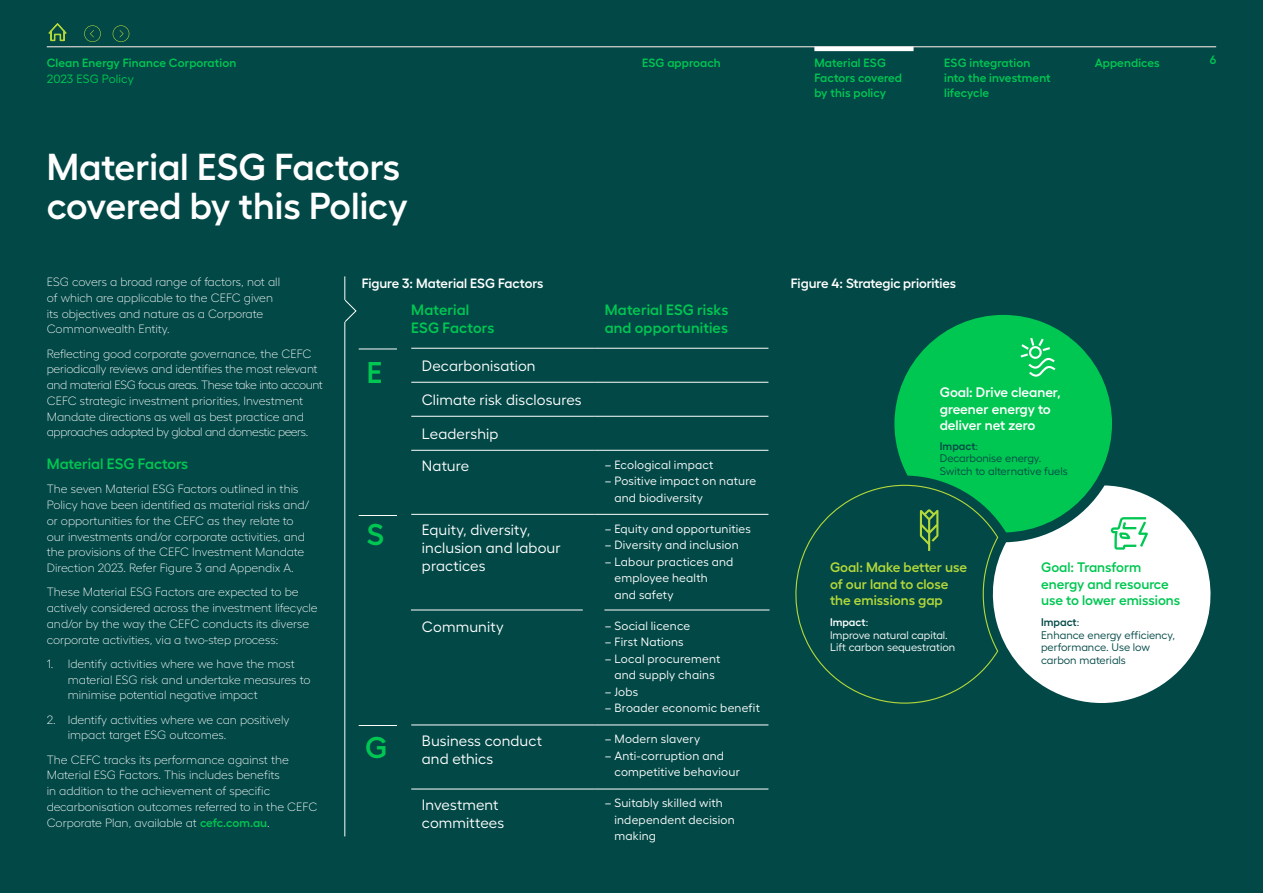
<style>
.page{position:relative;width:1263px;height:893px;background:#014846}
.page>*{position:absolute;margin:0;border:0;box-sizing:border-box;transform-origin:0 0}
.Heading_Lvl_1{font:600 37.5px/39px "Hellix";color:#fff}
._01_heading_lvl_1{font:600 30px "Hellix";color:#00c752}
.document_number{font:15px/18px "Hellix";letter-spacing:.005em;color:#fff}
.document_number-2{font:600 15px/18px "Hellix";letter-spacing:.01em;color:#00c752}
.Body_Copy{font:600 15px "Hellix";color:#00c752}
.t1{font:600 13.8px/16.5px "Hellix";color:#00c752}
.t2{font:600 13.8px/16.5px "Hellix";color:#b3d83a}
.t3{font:600 13.8px/16.5px "Hellix";color:#fff}
._01_heading_lvl_1-2{font:600 13.5px "Hellix";letter-spacing:-.01em;color:#fff}
.Heading_Lvl_infographics{font:600 13.5px "Hellix";color:#fff}
.Body_Copy-2{font:300 12px/15.8px "Hellix";color:#fff}
.document_number-3{font:12px/16.5px "Hellix";letter-spacing:.015em;color:#fff}
.Body_Copy-3{font:300 12px/15.8px "Hellix";letter-spacing:-.02em;color:#fff}
.t4{font:600 12px/15px "Hellix";letter-spacing:.01em;color:#00c752}
.t5{font:12px "Hellix";letter-spacing:.01em;color:#00c752}
.t6{font:11.1px/12.5px "Hellix";color:#014846}
.t7{font:11.1px/12.5px "Hellix";color:#fff}
.s1{font-weight:600;color:#00c752}
.s2{font-weight:600}
</style>
<div class="page">
<hr style="left:344px;top:322px;width:1px;height:514px;background:#fff">
<svg style="left:344px;top:276px;width:13px;height:47px"></svg>
<svg style="left:113px;top:25px;width:16px;height:17px"></svg>
<svg style="left:84px;top:25px;width:17px;height:17px"></svg>
<svg style="left:48px;top:23px;width:19px;height:18px"></svg>
<svg style="left:999px;top:486px;width:212px;height:217px;fill:#fff"></svg>
<svg style="left:894px;top:315px;width:218px;height:217px;fill:#00c752"></svg>
<svg style="left:795px;top:484px;width:204px;height:220px"></svg>
<svg style="left:920px;top:509px;width:18px;height:42px"></svg>
<svg style="left:1020px;top:338px;width:35px;height:39px"></svg>
<svg style="left:1111px;top:517px;width:37px;height:33px"></svg>
<svg style="left:411px;top:381px;width:357px;height:408px"></svg>
<hr style="left:411px;top:382px;width:183px;height:1px;background:#fff">
<hr style="left:594px;top:382px;width:174px;height:1px;background:#fff">
<hr style="left:411px;top:416px;width:183px;height:1px;background:#fff">
<hr style="left:594px;top:416px;width:174px;height:1px;background:#fff">
<hr style="left:411px;top:450px;width:183px;height:1px;background:#fff">
<hr style="left:594px;top:450px;width:174px;height:1px;background:#fff">
<hr style="left:411px;top:348px;width:183px;height:1px;background:#fff">
<hr style="left:594px;top:348px;width:174px;height:1px;background:#fff">
<hr style="left:411px;top:514px;width:183px;height:1px;background:#fff">
<hr style="left:594px;top:514px;width:174px;height:1px;background:#fff">
<hr style="left:411px;top:725px;width:183px;height:1px;background:#fff">
<hr style="left:594px;top:725px;width:174px;height:1px;background:#fff">
<hr style="left:411px;top:789px;width:183px;height:1px;background:#fff">
<hr style="left:594px;top:789px;width:174px;height:1px;background:#fff">
<hr style="left:47px;top:46px;width:1169px;height:1px;background:#ebe2db">
<hr style="left:411px;top:610px;width:172px;height:1px;background:#fff">
<hr style="left:604px;top:610px;width:165px;height:1px;background:#fff">
<hr style="left:359px;top:515px;width:38px;height:1px;background:#fff">
<hr style="left:359px;top:725px;width:38px;height:1px;background:#fff">
<hr style="left:359px;top:349px;width:38px;height:1px;background:#fff">
<hr style="left:814px;top:47px;width:99px;height:4px;background:#fff">
<p class="t4" style="left:47px;top:54px;width:191px">Clean Energy Finance Corporation</p>
<p class="t5" style="left:47px;top:70px;width:89px">2023 ESG Policy</p>
<p class="Heading_Lvl_1" style="left:47px;top:143px;width:363px">Material ESG Factors covered by this Policy</p>
<p class="t4" style="left:642px;top:54px;width:80px">ESG approach</p>
<p class="t4" style="left:944px;top:54px;width:88px">ESG integration</p>
<p class="t4" style="left:1210px;top:51px;width:8px">6</p>
<p class="t4" style="left:944px;top:69px;width:108px">into the investment lifecycle</p>
<p class="t4" style="left:814px;top:54px;width:73px">Material ESG</p>
<p class="t4" style="left:1095px;top:54px;width:67px">Appendices</p>
<p class="t4" style="left:814px;top:69px;width:89px">Factors covered by this policy</p>
<p class="Body_Copy-2" style="left:47px;top:273px;width:235px">ESG covers a broad range of factors, not all of which are applicable to the CEFC given its objectives and nature as a Corporate Commonwealth Entity.</p>
<p class="Body_Copy-3" style="left:47px;top:344px;width:278px">Reflecting good corporate governance, the CEFC periodically reviews and identifies the most relevant and material ESG focus areas. These take into account CEFC strategic investment priorities, Investment Mandate directions as well as best practice and approaches adopted by global and domestic peers.</p>
<p class="Body_Copy" style="left:47px;top:452px;width:143px">Material ESG Factors</p>
<p class="Body_Copy-2" style="left:47px;top:480px;width:264px">The seven Material ESG Factors outlined in this Policy have been identified as material risks and/ or opportunities for the CEFC as they relate to our investments and/or corporate activities, and the provisions of the CEFC Investment Mandate Direction 2023. Refer Figure 3 and Appendix A.</p>
<p class="Body_Copy-2" style="left:47px;top:583px;width:272px">These Material ESG Factors are expected to be actively considered across the investment lifecycle and/or by the way the CEFC conducts its diverse corporate activities, via a two-step process:</p>
<p class="Body_Copy-2" style="left:68px;top:655px;width:244px;text-indent:-21px">1. Identify activities where we have the most material ESG risk and undertake measures to minimise potential negative impact</p>
<p class="Body_Copy-2" style="left:68px;top:710px;width:223px;text-indent:-21px">2. Identify activities where we can positively impact target ESG outcomes.</p>
<p class="Body_Copy-2" style="left:47px;top:750px;width:272px">The CEFC tracks its performance against the Material ESG Factors. This includes benefits<br>in addition to the achievement of specific decarbonisation outcomes referred to in the CEFC Corporate Plan, available at <span class="s1">cefc.com.au</span>.</p>
<p class="Heading_Lvl_infographics" style="left:362px;top:272px;width:183px">Figure 3: Material ESG Factors</p>
<p class="_01_heading_lvl_1-2" style="left:791px;top:272px;width:167px">Figure 4: Strategic priorities</p>
<p class="_01_heading_lvl_1" style="left:367px;top:349px;width:17px">E</p>
<p class="_01_heading_lvl_1" style="left:367px;top:511px;width:19px">S</p>
<p class="_01_heading_lvl_1" style="left:365px;top:724px;width:24px">G</p>
<p class="document_number-2" style="left:411px;top:299px;width:85px">Material<br>ESG Factors</p>
<p class="document_number-2" style="left:605px;top:299px;width:125px">Material ESG risks and opportunities</p>
<p class="document_number" style="left:422px;top:356px;width:115px">Decarbonisation</p>
<p class="document_number" style="left:422px;top:390px;width:161px">Climate risk disclosures</p>
<p class="document_number" style="left:422px;top:424px;width:78px">Leadership</p>
<p class="document_number" style="left:422px;top:455px;width:49px">Nature</p>
<p class="document_number-3" style="left:605px;top:455px;width:110px">– Ecological impact</p>
<p class="document_number-3" style="left:614px;top:471px;width:143px;text-indent:-10px">– Positive impact on nature and biodiversity</p>
<p class="document_number" style="left:422px;top:519px;width:140px">Equity, diversity, inclusion and labour practices</p>
<p class="document_number-3" style="left:605px;top:519px;width:148px">– Equity and opportunities</p>
<p class="document_number-3" style="left:605px;top:535px;width:135px">– Diversity and inclusion</p>
<p class="document_number-3" style="left:614px;top:552px;width:121px;text-indent:-10px">– Labour practices and employee health<br>and safety</p>
<p class="document_number" style="left:422px;top:616px;width:83px">Community</p>
<p class="document_number-3" style="left:605px;top:616px;width:87px">– Social licence</p>
<p class="document_number-3" style="left:605px;top:633px;width:80px">– First Nations</p>
<p class="document_number-3" style="left:605px;top:649px;width:117px;text-align:center">– Local procurement and supply chains</p>
<p class="document_number-3" style="left:605px;top:682px;width:35px">– Jobs</p>
<p class="document_number-3" style="left:605px;top:699px;width:157px">– Broader economic benefit</p>
<p class="document_number" style="left:422px;top:730px;width:122px">Business conduct and ethics</p>
<p class="document_number-3" style="left:605px;top:730px;width:97px">– Modern slavery</p>
<p class="document_number-3" style="left:614px;top:746px;width:127px;text-indent:-10px">– Anti-corruption and competitive behaviour</p>
<p class="document_number" style="left:422px;top:794px;width:84px">Investment committees</p>
<p class="document_number-3" style="left:614px;top:794px;width:122px;text-indent:-10px">– Suitably skilled with independent decision making</p>
<p class="t3" style="left:940px;top:382px;width:122px">Goal: Drive cleaner, greener energy to deliver net zero</p>
<p class="t6" style="left:940px;top:438px;width:129px"><span class="s2">Impact</span>:<br>Decarbonise energy.<br>Switch to alternative fuels</p>
<p class="t2" style="left:830px;top:558px;width:138px">Goal: Make better use of our land to close the emissions gap</p>
<p class="t7" style="left:830px;top:615px;width:127px"><span class="s2">Impact</span>:<br>Improve natural capital.<br>Lift carbon sequestration</p>
<p class="t1" style="left:1041px;top:558px;width:141px">Goal: Transform energy and resource use to lower emissions</p>
<p class="t6" style="left:1041px;top:615px;width:135px"><span class="s2">Impact</span>:<br>Enhance energy efficiency, performance. Use low carbon materials</p>
</div>
